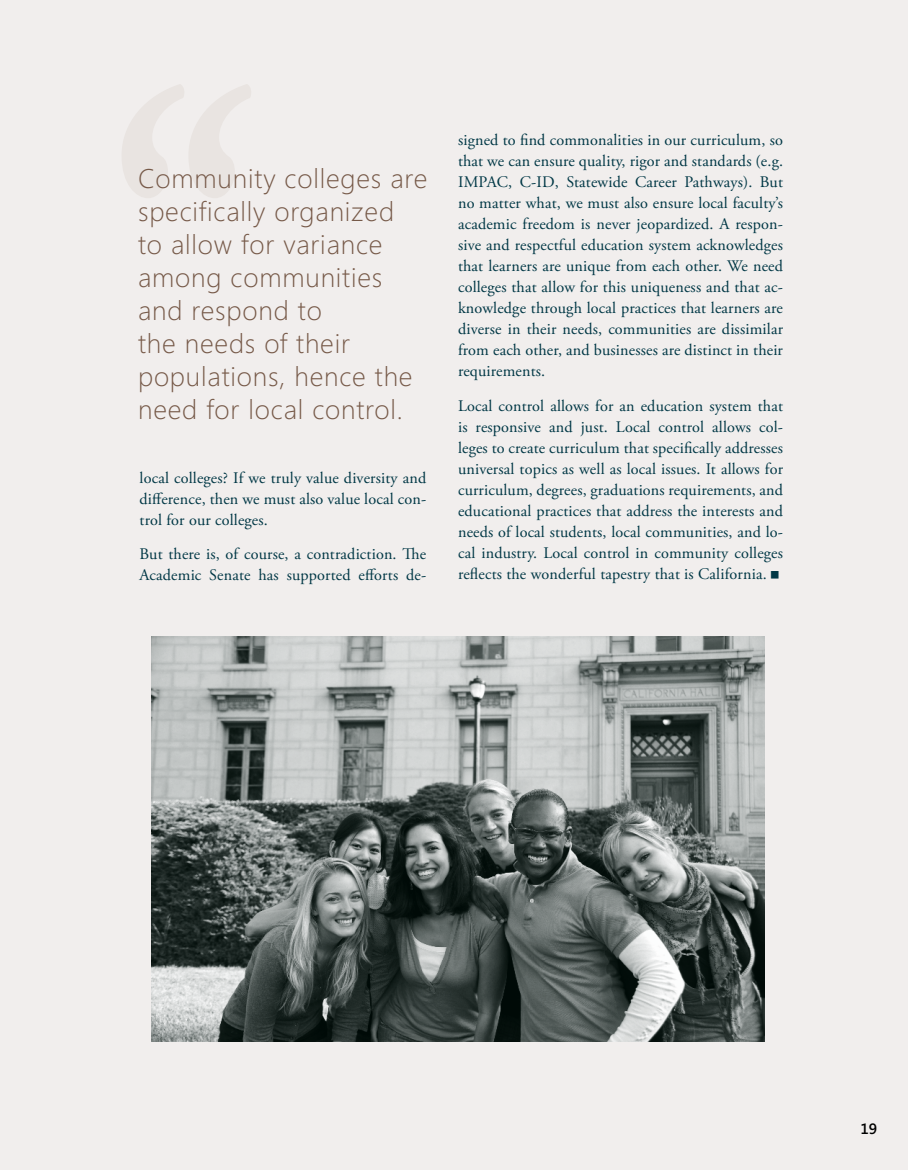
<style>
.page{position:relative;width:908px;height:1170px;background:#f1eeed}
.page>*{position:absolute;margin:0;border:0;box-sizing:border-box;transform-origin:0 0}
.t1{font:300 27px/33px "Segoe";letter-spacing:.03em;color:#765948}
.t2{font:16.2px/21px "Adobe Garamond Pro";letter-spacing:.01em;color:#003745;text-align:justify}
.t3{font:600 15px "Segoe";color:#000}
</style>
<div class="page">
<svg style="left:122px;top:84px;width:129px;height:114px"></svg>
<img style="left:151px;top:636px;width:613px;height:406px">
<h1 class="t1" style="left:138px;top:162px;width:291px">Community colleges are specifically organized<br>to allow for variance among communities and respond to<br>the needs of their populations, hence the need for local control.</h1>
<p class="t2" style="left:140px;top:468px;width:288px">local colleges? If we truly value diversity and difference, then we must also value local con&shy;trol for our colleges.</p>
<p class="t2" style="left:140px;top:544px;width:288px">But there is, of course, a contradiction. The<br>Academic Senate has supported efforts de-</p>
<p class="t2" style="left:458px;top:130px;width:326px">signed to find commonalities in our curriculum, so that we can ensure quality, rigor and standards (e.g.<br>IMPAC, C-ID, Statewide Career Pathways). But no matter what, we must also ensure local faculty’s academic freedom is never jeopardized. A respon&shy;sive and respectful education system acknowledges that learners are unique from each other. We need colleges that allow for this uniqueness and that ac&shy;knowledge through local practices that learners are diverse in their needs, communities are dissimilar from each other, and businesses are distinct in their requirements.</p>
<p class="t2" style="left:458px;top:396px;width:326px">Local control allows for an education system that is responsive and just. Local control allows col&shy;leges to create curriculum that specifically addresses universal topics as well as local issues. It allows for curriculum, degrees, graduations requirements, and educational practices that address the interests and needs of local students, local communities, and lo&shy;cal industry. Local control in community colleges reflects the wonderful tapestry that is California.</p>
<p class="t3" style="left:860px;top:1118px;width:18px">19</p>
</div>
